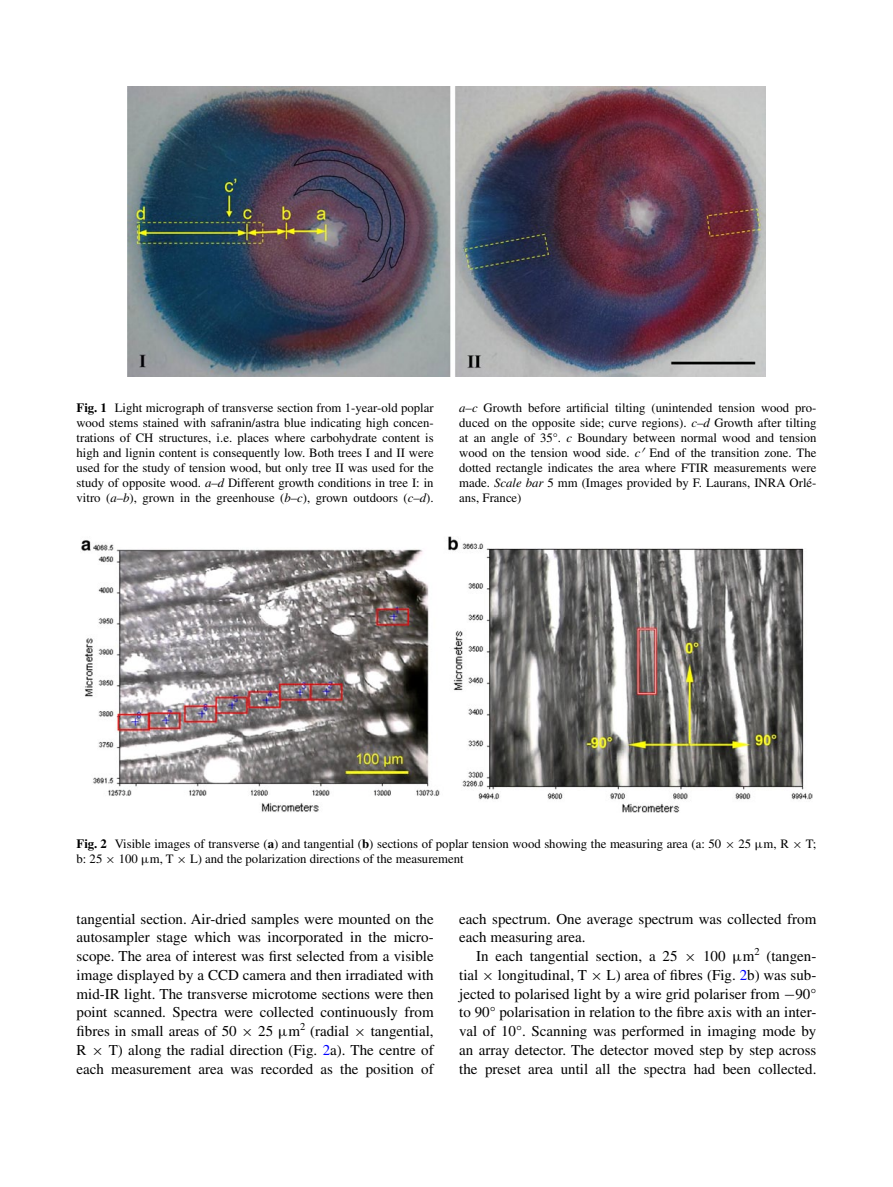
<style>
.page{position:relative;width:893px;height:1187px;background:#fff}
.page>*{position:absolute;margin:0;border:0;box-sizing:border-box;transform-origin:0 0}
.Para{font:15px/18.8px "Times";color:#000;text-align:justify}
.Para-Indent{font:15px/18.8px "Times";color:#000;text-align:justify}
.fig_p{font:12.75px/15px "Times";color:#000;text-align:justify}
.s1{font-weight:700}
.s2{font-style:italic}
.s3{font-family:"MTSY"}
.s4{font-family:"MTGU"}
.s5{color:#00f}
</style>
<div class="page">
<img style="left:127px;top:87px;width:638px;height:289px">
<img style="left:81px;top:536px;width:731px;height:276px">
<p class="fig_p" style="left:77px;top:400px;width:359px"><span class="s1">Fig. 1</span> Light micrograph of transverse section from 1-year-old poplar wood stems stained with safranin/astra blue indicating high concen&shy;trations of CH structures, i.e. places where carbohydrate content is high and lignin content is consequently low. Both trees I and II were used for the study of tension wood, but only tree II was used for the study of opposite wood. <span class="s2">a</span>–<span class="s2">d</span> Different growth conditions in tree I: in vitro (<span class="s2">a</span>–<span class="s2">b</span>), grown in the greenhouse (<span class="s2">b</span>–<span class="s2">c</span>), grown outdoors (<span class="s2">c</span>–<span class="s2">d</span>).</p>
<p class="fig_p" style="left:459px;top:400px;width:359px"><span class="s2">a</span>–<span class="s2">c</span> Growth before artificial tilting (unintended tension wood pro&shy;duced on the opposite side; curve regions). <span class="s2">c</span>–<span class="s2">d</span> Growth after tilting at an angle of 35°. <span class="s2">c</span> Boundary between normal wood and tension wood on the tension wood side. <span class="s2">c</span> End of the transition zone. The dotted rectangle indicates the area where FTIR measurements were made. <span class="s2">Scale bar</span> 5 mm (Images provided by F. Laurans, INRA Orlé&shy;ans, France)</p>
<p class="fig_p" style="left:77px;top:836px;width:741px"><span class="s1">Fig. 2</span> Visible images of transverse (<span class="s1">a</span>) and tangential (<span class="s1">b</span>) sections of poplar tension wood showing the measuring area (a: 50 <span class="s3">×</span> 25 <span class="s4">μ</span>m, R <span class="s3">×</span> T; b: 25 <span class="s3">×</span> 100 <span class="s4">μ</span>m, T <span class="s3">×</span> L) and the polarization directions of the measurement</p>
<p class="Para" style="left:77px;top:909px;width:359px">tangential section. Air-dried samples were mounted on the autosampler stage which was incorporated in the micro&shy;scope. The area of interest was first selected from a visible image displayed by a CCD camera and then irradiated with mid-IR light. The transverse microtome sections were then point scanned. Spectra were collected continuously from fibres in small areas of 50 <span class="s3">×</span> 25 <span class="s4">μ</span>m<sup>2</sup> (radial <span class="s3">×</span> tangential, R <span class="s3">×</span> T) along the radial direction (Fig. <span class="s5">2</span>a). The centre of each measurement area was recorded as the position of</p>
<p class="Para" style="left:459px;top:909px;width:359px">each spectrum. One average spectrum was collected from each measuring area.</p>
<p class="Para-Indent" style="left:459px;top:946px;width:359px;text-indent:17px">In each tangential section, a 25 <span class="s3">×</span> 100 <span class="s4">μ</span>m<sup>2</sup> (tangen&shy;tial <span class="s3">×</span> longitudinal, T <span class="s3">×</span> L) area of fibres (Fig. <span class="s5">2</span>b) was sub&shy;jected to polarised light by a wire grid polariser from <span class="s3">−</span>90° to 90° polarisation in relation to the fibre axis with an inter&shy;val of 10°. Scanning was performed in imaging mode by an array detector. The detector moved step by step across the preset area until all the spectra had been collected.</p>
</div>
